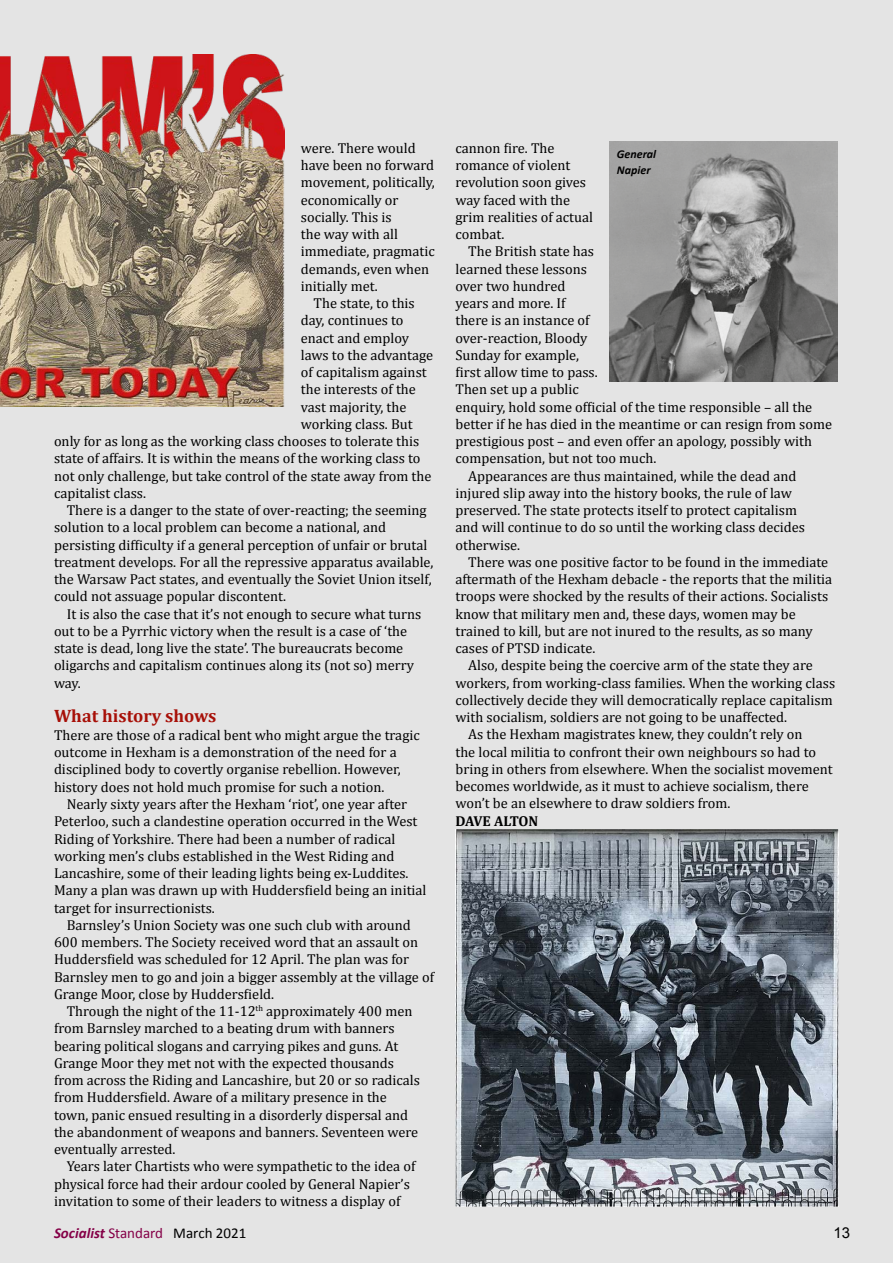
<style>
.page{position:relative;width:893px;height:1263px;background:#e4e4e4}
.page>*{position:absolute;margin:0;border:0;box-sizing:border-box;transform-origin:0 0}
.t1{font:700 18px "Cambria";color:#a71008}
.t2{font:italic 700 15px "Calibri";color:#840047}
.t3{font:15px "Arial";color:#000}
.t4{font:14.4px/17.2px "Cambria";color:#000}
.t5{font:700 14.4px "Cambria";letter-spacing:-.03em;color:#000}
.t6{font:italic 700 12px/16.2px "Calibri";color:#000}
.s1{font-weight:400;font-style:normal}
.s2{font-weight:400;font-style:normal;color:#000}
</style>
<div class="page">
<img style="left:0;top:54px;width:285px;height:352px">
<img style="left:455px;top:829px;width:384px;height:378px">
<img style="left:609px;top:142px;width:228px;height:240px">
<p class="t4" style="left:301px;top:139px;width:136px">were. There would have been no forward movement, politically, economically or socially. This is<br>the way with all immediate, pragmatic demands, even when initially met.</p>
<p class="t4" style="left:314px;top:294px;width:103px">The state, to this</p>
<p class="t4" style="left:301px;top:312px;width:104px">day, continues to</p>
<p class="t4" style="left:301px;top:329px;width:110px">enact and employ</p>
<p class="t4" style="left:301px;top:346px;width:134px">laws to the advantage</p>
<p class="t4" style="left:301px;top:363px;width:127px">of capitalism against</p>
<p class="t4" style="left:301px;top:381px;width:117px">the interests of the</p>
<p class="t4" style="left:301px;top:398px;width:107px">vast majority, the</p>
<p class="t4" style="left:301px;top:415px;width:113px">working class. But</p>
<p class="t4" style="left:54px;top:432px;width:367px">only for as long as the working class chooses to tolerate this</p>
<p class="t4" style="left:54px;top:450px;width:368px">state of affairs. It is within the means of the working class to</p>
<p class="t4" style="left:54px;top:467px;width:379px">not only challenge, but take control of the state away from the</p>
<p class="t4" style="left:54px;top:484px;width:94px">capitalist class.</p>
<p class="t4" style="left:67px;top:501px;width:361px">There is a danger to the state of over-reacting; the seeming</p>
<p class="t4" style="left:54px;top:519px;width:334px">solution to a local problem can become a national, and</p>
<p class="t4" style="left:54px;top:536px;width:375px">persisting difficulty if a general perception of unfair or brutal</p>
<p class="t4" style="left:54px;top:553px;width:381px">treatment develops. For all the repressive apparatus available,</p>
<p class="t4" style="left:54px;top:570px;width:379px">the Warsaw Pact states, and eventually the Soviet Union itself,</p>
<p class="t4" style="left:54px;top:588px;width:234px">could not assuage popular discontent.</p>
<p class="t4" style="left:67px;top:605px;width:356px">It is also the case that it’s not enough to secure what turns</p>
<p class="t4" style="left:54px;top:622px;width:355px">out to be a Pyrrhic victory when the result is a case of ‘the</p>
<p class="t4" style="left:54px;top:639px;width:351px">state is dead, long live the state’. The bureaucrats become</p>
<p class="t4" style="left:54px;top:657px;width:362px">oligarchs and capitalism continues along its (not so) merry</p>
<p class="t4" style="left:54px;top:674px;width:28px">way.</p>
<p class="t1" style="left:54px;top:703px;width:164px">What history shows</p>
<p class="t4" style="left:54px;top:726px;width:367px">There are those of a radical bent who might argue the tragic outcome in Hexham is a demonstration of the need for a disciplined body to covertly organise rebellion. However, history does not hold much promise for such a notion.</p>
<p class="t4" style="left:54px;top:795px;width:374px;text-indent:13px">Nearly sixty years after the Hexham ‘riot’, one year after Peterloo, such a clandestine operation occurred in the West Riding of Yorkshire. There had been a number of radical working men’s clubs established in the West Riding and Lancashire, some of their leading lights being ex-Luddites.<br>Many a plan was drawn up with Huddersfield being an initial target for insurrectionists.</p>
<p class="t4" style="left:67px;top:916px;width:346px">Barnsley’s Union Society was one such club with around</p>
<p class="t4" style="left:54px;top:933px;width:366px">600 members. The Society received word that an assault on</p>
<p class="t4" style="left:54px;top:951px;width:357px">Huddersfield was scheduled for 12 April. The plan was for</p>
<p class="t4" style="left:54px;top:968px;width:382px">Barnsley men to go and join a bigger assembly at the village of</p>
<p class="t4" style="left:54px;top:985px;width:222px">Grange Moor, close by Huddersfield.</p>
<p class="t4" style="left:67px;top:1002px;width:347px">Through the night of the 11-12<sup>th</sup> approximately 400 men</p>
<p class="t4" style="left:54px;top:1020px;width:342px">from Barnsley marched to a beating drum with banners</p>
<p class="t4" style="left:54px;top:1037px;width:346px">bearing political slogans and carrying pikes and guns. At</p>
<p class="t4" style="left:54px;top:1054px;width:342px">Grange Moor they met not with the expected thousands</p>
<p class="t4" style="left:54px;top:1071px;width:367px">from across the Riding and Lancashire, but 20 or so radicals</p>
<p class="t4" style="left:54px;top:1089px;width:334px">from Huddersfield. Aware of a military presence in the</p>
<p class="t4" style="left:54px;top:1106px;width:356px">town, panic ensued resulting in a disorderly dispersal and</p>
<p class="t4" style="left:54px;top:1123px;width:366px">the abandonment of weapons and banners. Seventeen were</p>
<p class="t4" style="left:54px;top:1140px;width:123px">eventually arrested.</p>
<p class="t4" style="left:67px;top:1158px;width:350px">Years later Chartists who were sympathetic to the idea of</p>
<p class="t4" style="left:54px;top:1175px;width:357px">physical force had their ardour cooled by General Napier’s</p>
<p class="t4" style="left:54px;top:1192px;width:348px">invitation to some of their leaders to witness a display of</p>
<p class="t4" style="left:455px;top:139px;width:139px">cannon fire. The romance of violent revolution soon gives way faced with the grim realities of actual combat.</p>
<p class="t4" style="left:468px;top:243px;width:127px">The British state has</p>
<p class="t4" style="left:455px;top:260px;width:133px">learned these lessons</p>
<p class="t4" style="left:455px;top:277px;width:111px">over two hundred</p>
<p class="t4" style="left:455px;top:294px;width:112px">years and more. If</p>
<p class="t4" style="left:455px;top:312px;width:136px">there is an instance of</p>
<p class="t4" style="left:455px;top:329px;width:133px">over-reaction, Bloody</p>
<p class="t4" style="left:455px;top:346px;width:125px">Sunday for example,</p>
<p class="t4" style="left:455px;top:363px;width:144px">first allow time to pass.</p>
<p class="t4" style="left:455px;top:381px;width:125px">Then set up a public</p>
<p class="t4" style="left:455px;top:398px;width:358px">enquiry, hold some official of the time responsible – all the</p>
<p class="t4" style="left:455px;top:415px;width:378px">better if he has died in the meantime or can resign from some</p>
<p class="t4" style="left:455px;top:432px;width:358px">prestigious post – and even offer an apology, possibly with</p>
<p class="t4" style="left:455px;top:450px;width:202px">compensation, but not too much.</p>
<p class="t4" style="left:468px;top:467px;width:330px">Appearances are thus maintained, while the dead and</p>
<p class="t4" style="left:455px;top:484px;width:338px">injured slip away into the history books, the rule of law</p>
<p class="t4" style="left:455px;top:501px;width:343px">preserved. The state protects itself to protect capitalism</p>
<p class="t4" style="left:455px;top:519px;width:351px">and will continue to do so until the working class decides</p>
<p class="t4" style="left:455px;top:536px;width:66px">otherwise.</p>
<p class="t4" style="left:468px;top:553px;width:361px">There was one positive factor to be found in the immediate</p>
<p class="t4" style="left:455px;top:570px;width:378px">aftermath of the Hexham debacle - the reports that the militia</p>
<p class="t4" style="left:455px;top:588px;width:374px">troops were shocked by the results of their actions. Socialists</p>
<p class="t4" style="left:455px;top:605px;width:342px">know that military men and, these days, women may be</p>
<p class="t4" style="left:455px;top:622px;width:359px">trained to kill, but are not inured to the results, as so many</p>
<p class="t4" style="left:455px;top:639px;width:141px">cases of PTSD indicate.</p>
<p class="t4" style="left:468px;top:657px;width:346px">Also, despite being the coercive arm of the state they are</p>
<p class="t4" style="left:455px;top:674px;width:381px">workers, from working-class families. When the working class</p>
<p class="t4" style="left:455px;top:691px;width:379px">collectively decide they will democratically replace capitalism</p>
<p class="t4" style="left:455px;top:709px;width:333px">with socialism, soldiers are not going to be unaffected.</p>
<p class="t4" style="left:468px;top:726px;width:336px">As the Hexham magistrates knew, they couldn’t rely on</p>
<p class="t4" style="left:455px;top:743px;width:362px">the local militia to confront their own neighbours so had to</p>
<p class="t4" style="left:455px;top:760px;width:379px">bring in others from elsewhere. When the socialist movement</p>
<p class="t4" style="left:455px;top:778px;width:355px">becomes worldwide, as it must to achieve socialism, there</p>
<p class="t4" style="left:455px;top:795px;width:276px">won’t be an elsewhere to draw soldiers from.</p>
<p class="t5" style="left:455px;top:811px;width:84px">DAVE ALTON</p>
<p class="t6" style="left:617px;top:146px;width:41px">General<br>Napier</p>
<p class="t2" style="left:54px;top:1224px;width:194px">Socialist <span class="s1">Standard</span> <span class="s2">March 2021</span></p>
<p class="t3" style="left:833px;top:1223px;width:18px">13</p>
</div>
